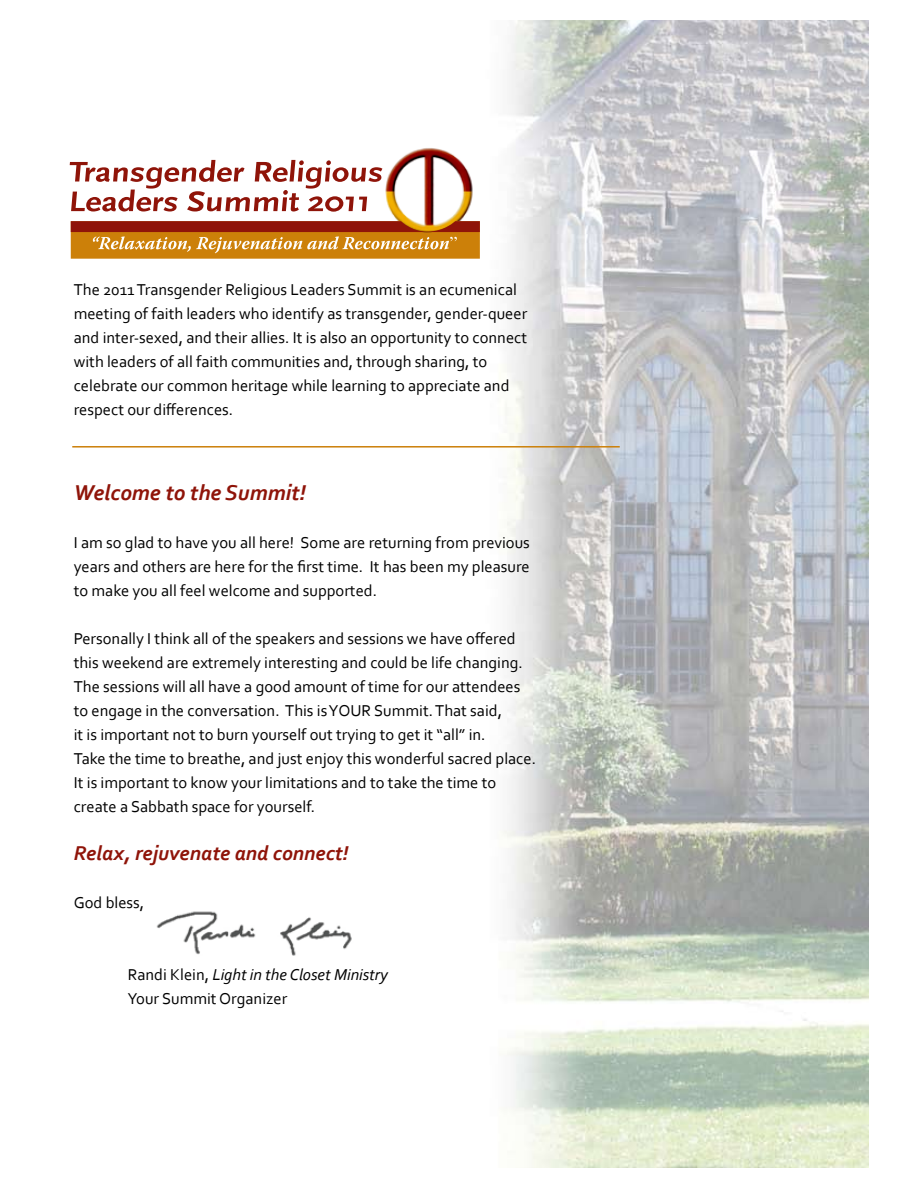
<style>
.page{position:relative;width:918px;height:1188px;background:#fff}
.page>*{position:absolute;margin:0;border:0;box-sizing:border-box;transform-origin:0 0}
.t1{font:italic 700 22.5px "Corbel";color:#8f1409}
.t2{font:italic 700 21px "Corbel";color:#8f1409}
.t3{font:16.5px/24px "Corbel";color:#000}
.s1{font-style:italic}
</style>
<div class="page">
<img style="left:502px;top:20px;width:366px;height:1148px">
<img style="left:385px;top:148px;width:88px;height:73px">
<svg style="left:70px;top:160px;width:312px;height:52px"></svg>
<svg style="left:71px;top:221px;width:409px;height:38px;background:#c17123"></svg>
<hr style="left:72px;top:446px;width:548px;height:2px;background:#cc8009">
<img style="left:156px;top:911px;width:196px;height:45px">
<p class="t3" style="left:74px;top:277px;width:455px">The 2011 Transgender Religious Leaders Summit is an ecumenical meeting of faith leaders who identify as transgender, gender-queer and inter-sexed, and their allies. It is also an opportunity to connect with leaders of all faith communities and, through sharing, to celebrate our common heritage while learning to appreciate and respect our differences.</p>
<h1 class="t1" style="left:74px;top:479px;width:234px">Welcome to the Summit!</h1>
<p class="t3" style="left:74px;top:530px;width:458px;text-align:justify">I am so glad to have you all here! Some are returning from previous years and others are here for the first time. It has been my pleasure to make you all feel welcome and supported.</p>
<p class="t3" style="left:74px;top:626px;width:464px">Personally I think all of the speakers and sessions we have offered this weekend are extremely interesting and could be life changing.<br>The sessions will all have a good amount of time for our attendees to engage in the conversation. This is YOUR Summit. That said,<br>it is important not to burn yourself out trying to get it “all” in.<br>Take the time to breathe, and just enjoy this wonderful sacred place.<br>It is important to know your limitations and to take the time to create a Sabbath space for yourself.</p>
<p class="t2" style="left:74px;top:840px;width:277px">Relax, rejuvenate and connect!</p>
<p class="t3" style="left:74px;top:890px;width:72px">God bless,</p>
<p class="t3" style="left:128px;top:962px;width:262px">Randi Klein, <span class="s1">Light in the Closet Ministry<br></span>Your Summit Organizer</p>
</div>
